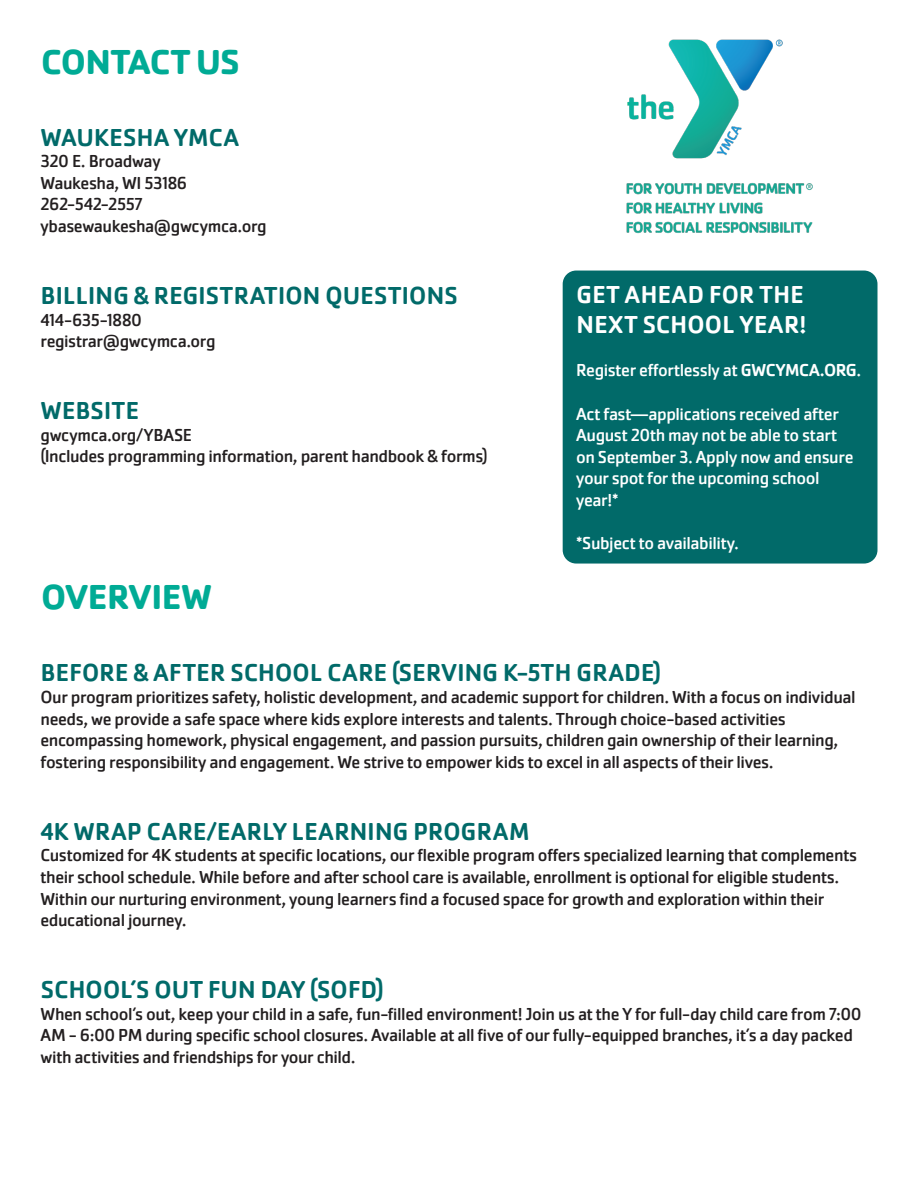
<style>
.page{position:relative;width:918px;height:1188px;background:#fff}
.page>*{position:absolute;margin:0;border:0;box-sizing:border-box;transform-origin:0 0}
.t1{font:700 36px "Cachet Pro";letter-spacing:-.015em;color:#00ab95}
.t2{font:500 25.5px "Cachet Pro";letter-spacing:.01em;color:#016a69}
.t3{font:500 25.5px/30.6px "Cachet Pro";letter-spacing:.01em;color:#fff}
.t4{font:18px/21.6px "Cachet Pro";letter-spacing:-.025em;color:#231f20}
.t5{font:18px/21.6px "Cachet Pro";letter-spacing:-.025em;color:#fff}
.s1{font-weight:500}
</style>
<div class="page">
<img style="left:626px;top:39px;width:187px;height:195px">
<div style="left:563px;top:271px;width:315px;height:293px;background:#016a69;border-radius:14px"></div>
<p class="t1" style="left:41px;top:39px;width:200px">CONTACT US</p>
<p class="t2" style="left:41px;top:122px;width:199px">WAUKESHA YMCA</p>
<p class="t4" style="left:40px;top:151px;width:148px">320 E. Broadway<br>Waukesha, WI 53186<br>262-542-2557</p>
<p class="t4" style="left:40px;top:215px;width:228px">ybasewaukesha@gwcymca.org</p>
<p class="t2" style="left:41px;top:281px;width:418px">BILLING &amp; REGISTRATION QUESTIONS</p>
<p class="t4" style="left:40px;top:309px;width:103px">414-635-1880</p>
<p class="t4" style="left:40px;top:331px;width:177px">registrar@gwcymca.org</p>
<p class="t2" style="left:41px;top:396px;width:99px">WEBSITE</p>
<p class="t4" style="left:40px;top:424px;width:153px">gwcymca.org/YBASE</p>
<p class="t4" style="left:40px;top:446px;width:449px">(Includes programming information, parent handbook &amp; forms)</p>
<p class="t1" style="left:41px;top:575px;width:172px">OVERVIEW</p>
<p class="t3" style="left:577px;top:279px;width:231px">GET AHEAD FOR THE<br>NEXT SCHOOL YEAR!</p>
<p class="t5" style="left:576px;top:360px;width:287px">Register effortlessly at <span class="s1">GWCYMCA.ORG</span>.</p>
<p class="t5" style="left:576px;top:403px;width:279px">Act fast—applications received after<br>August 20th may not be able to start on September 3. Apply now and ensure your spot for the upcoming school year!*</p>
<p class="t5" style="left:576px;top:533px;width:164px">*Subject to availability.</p>
<p class="t2" style="left:41px;top:658px;width:622px">BEFORE &amp; AFTER SCHOOL CARE (SERVING K-5TH GRADE)</p>
<p class="t4" style="left:40px;top:686px;width:817px">Our program prioritizes safety, holistic development, and academic support for children. With a focus on individual needs, we provide a safe space where kids explore interests and talents. Through choice-based activities encompassing homework, physical engagement, and passion pursuits, children gain ownership of their learning, fostering responsibility and engagement. We strive to empower kids to excel in all aspects of their lives.</p>
<p class="t2" style="left:40px;top:816px;width:490px">4K WRAP CARE/EARLY LEARNING PROGRAM</p>
<p class="t4" style="left:40px;top:845px;width:818px">Customized for 4K students at specific locations, our flexible program offers specialized learning that complements their school schedule. While before and after school care is available, enrollment is optional for eligible students.<br>Within our nurturing environment, young learners find a focused space for growth and exploration within their educational journey.</p>
<p class="t2" style="left:41px;top:975px;width:344px">SCHOOL’S OUT FUN DAY (SOFD)</p>
<p class="t4" style="left:40px;top:1003px;width:823px">When school’s out, keep your child in a safe, fun-filled environment! Join us at the Y for full-day child care from 7:00<br>AM - 6:00 PM during specific school closures. Available at all five of our fully-equipped branches, it’s a day packed with activities and friendships for your child.</p>
</div>
